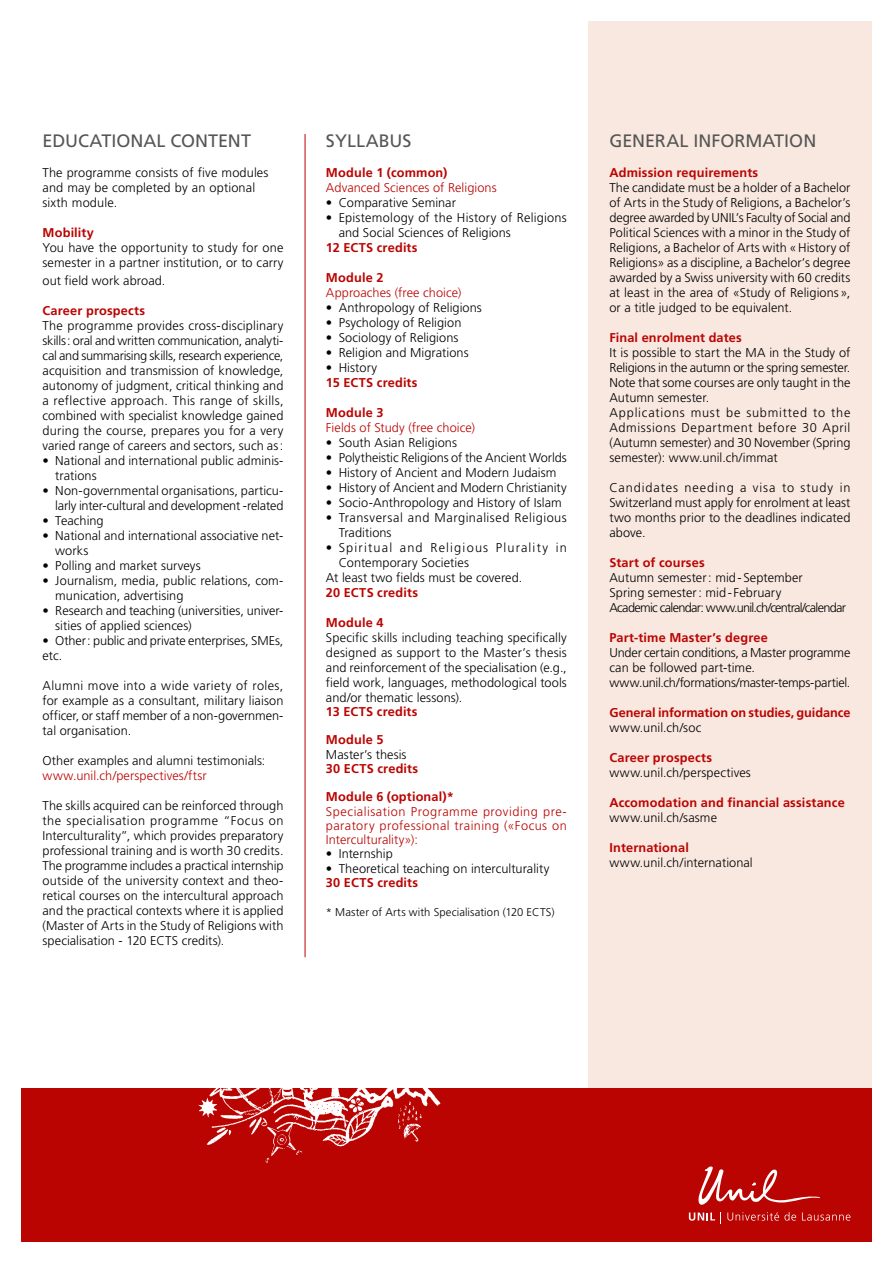
<style>
.page{position:relative;width:893px;height:1263px;background:#fff}
.page>*{position:absolute;margin:0;border:0;box-sizing:border-box;transform-origin:0 0}
.t1{font:18px "Frutiger LT Std";color:#565655}
.t2{font:300 12.75px/15px "Frutiger LT Std";letter-spacing:.005em;color:#000}
.t3{font:700 12.75px "Frutiger LT Std";letter-spacing:.01em;color:#ba0402}
.t4{font:300 12.75px/14.2px "Frutiger LT Std";letter-spacing:.005em;color:#ba0402;text-align:justify}
.t5{font:300 12.75px/15px "Frutiger LT Std";letter-spacing:-.02em;color:#000}
.t6{font:300 12.75px/15px "Frutiger LT Std";letter-spacing:.035em;color:#000}
.t7{font:300 12.75px "Frutiger LT Std";letter-spacing:.095em;color:#000}
.t8{font:300 11.25px "Frutiger LT Std";letter-spacing:.01em;color:#000}
</style>
<div class="page">
<div style="left:588px;top:21px;width:284px;height:1089px;background:#f9e8e0"></div>
<div style="left:21px;top:1089px;width:851px;height:153px;background:#ba0402"></div>
<img style="left:165px;top:1088px;width:336px;height:75px">
<svg style="left:698px;top:1166px;width:122px;height:39px"></svg>
<svg style="left:689px;top:1212px;width:32px;height:11px"></svg>
<svg style="left:727px;top:1212px;width:69px;height:8px"></svg>
<svg style="left:802px;top:1212px;width:48px;height:8px"></svg>
<hr style="left:305px;top:134px;width:1px;height:823px;background:#ba0402">
<h1 class="t1" style="left:43px;top:131px;width:210px">EDUCATIONAL CONTENT</h1>
<p class="t2" style="left:43px;top:166px;width:227px">The programme consists of five modules and may be completed by an optional sixth module.</p>
<p class="t3" style="left:43px;top:226px;width:53px">Mobility</p>
<p class="t2" style="left:43px;top:241px;width:243px">You have the opportunity to study for one semester in a partner institution, or to carry</p>
<p class="t2" style="left:43px;top:274px;width:124px">out field work abroad.</p>
<p class="t3" style="left:43px;top:303px;width:104px">Career prospects</p>
<p class="t2" style="left:43px;top:319px;width:243px;text-align:justify">The programme provides cross-disciplinary skills: oral and written communication, analyti&shy;cal and summarising skills, research experience, acquisition and transmission of knowledge, autonomy of judgment, critical thinking and a reflective approach. This range of skills, combined with specialist knowledge gained during the course, prepares you for a very varied range of careers and sectors, such as:</p>
<p class="t2" style="left:55px;top:454px;width:230px;text-indent:-13px">• National and international public adminis&shy;trations</p>
<p class="t2" style="left:43px;top:484px;width:242px;text-align:right">• Non-governmental organisations, particu&shy;larly inter-cultural and development -related</p>
<p class="t2" style="left:43px;top:514px;width:63px">• Teaching</p>
<p class="t2" style="left:55px;top:529px;width:230px;text-indent:-13px">• National and international associative net&shy;works</p>
<p class="t2" style="left:43px;top:559px;width:160px">• Polling and market surveys</p>
<p class="t2" style="left:55px;top:574px;width:230px;text-indent:-13px">• Journalism, media, public relations, com&shy;munication, advertising</p>
<p class="t2" style="left:55px;top:604px;width:230px;text-indent:-13px">• Research and teaching (universities, univer&shy;sities of applied sciences)</p>
<p class="t2" style="left:43px;top:634px;width:242px">• Other: public and private enterprises, SMEs, etc.</p>
<p class="t2" style="left:43px;top:679px;width:242px;text-align:justify">Alumni move into a wide variety of roles, for example as a consultant, military liaison officer, or staff member of a non-governmen&shy;tal organisation.</p>
<p class="t2" style="left:43px;top:754px;width:224px">Other examples and alumni testimonials:</p>
<p class="t4" style="left:43px;top:769px;width:166px">www.unil.ch/perspectives/ftsr</p>
<p class="t2" style="left:43px;top:799px;width:243px;text-align:justify">The skills acquired can be reinforced through the specialisation programme “Focus on Interculturality”, which provides preparatory professional training and is worth 30 credits.<br>The programme includes a practical internship outside of the university context and theo&shy;retical courses on the intercultural approach and the practical contexts where it is applied (Master of Arts in the Study of Religions with specialisation - 120 ECTS credits).</p>
<h1 class="t1" style="left:326px;top:131px;width:87px">SYLLABUS</h1>
<p class="t3" style="left:326px;top:166px;width:123px">Module 1 (common)</p>
<p class="t4" style="left:326px;top:181px;width:172px">Advanced Sciences of Religions</p>
<p class="t2" style="left:326px;top:196px;width:132px">• Comparative Seminar</p>
<p class="t2" style="left:339px;top:211px;width:230px;text-indent:-13px">• Epistemology of the History of Religions and Social Sciences of Religions</p>
<p class="t3" style="left:326px;top:240px;width:93px">12 ECTS credits</p>
<p class="t3" style="left:326px;top:270px;width:59px">Module 2</p>
<p class="t4" style="left:326px;top:286px;width:137px">Approaches (free choice)</p>
<p class="t2" style="left:326px;top:301px;width:157px">• Anthropology of Religions</p>
<p class="t2" style="left:326px;top:316px;width:137px">• Psychology of Religion</p>
<p class="t2" style="left:326px;top:331px;width:134px">• Sociology of Religions</p>
<p class="t2" style="left:326px;top:346px;width:144px">• Religion and Migrations</p>
<p class="t2" style="left:326px;top:361px;width:53px">• History</p>
<p class="t3" style="left:326px;top:375px;width:93px">15 ECTS credits</p>
<p class="t3" style="left:326px;top:405px;width:59px">Module 3</p>
<p class="t4" style="left:326px;top:421px;width:151px">Fields of Study (free choice)</p>
<p class="t2" style="left:326px;top:436px;width:133px">• South Asian Religions</p>
<p class="t2" style="left:326px;top:451px;width:242px">• Polytheistic Religions of the Ancient Worlds</p>
<p class="t2" style="left:326px;top:466px;width:232px">• History of Ancient and Modern Judaism</p>
<p class="t2" style="left:326px;top:481px;width:242px">• History of Ancient and Modern Christianity</p>
<p class="t2" style="left:326px;top:496px;width:237px">• Socio-Anthropology and History of Islam</p>
<p class="t6" style="left:339px;top:511px;width:230px;text-indent:-13px">• Transversal and Marginalised Religious<br>Traditions</p>
<p class="t7" style="left:326px;top:541px;width:242px">• Spiritual and Religious Plurality in</p>
<p class="t2" style="left:339px;top:556px;width:132px">Contemporary Societies</p>
<p class="t2" style="left:326px;top:571px;width:198px">At least two fields must be covered.</p>
<p class="t3" style="left:326px;top:585px;width:94px">20 ECTS credits</p>
<p class="t3" style="left:326px;top:615px;width:59px">Module 4</p>
<p class="t2" style="left:326px;top:630px;width:242px;text-align:justify">Specific skills including teaching specifically designed as support to the Master’s thesis and reinforcement of the specialisation (e.g., field work, languages, methodological tools and/or thematic lessons).</p>
<p class="t3" style="left:326px;top:704px;width:93px">13 ECTS credits</p>
<p class="t3" style="left:326px;top:732px;width:59px">Module 5</p>
<p class="t2" style="left:326px;top:747px;width:82px">Master’s thesis</p>
<p class="t3" style="left:326px;top:761px;width:94px">30 ECTS credits</p>
<p class="t3" style="left:326px;top:789px;width:129px">Module 6 (optional)*</p>
<p class="t4" style="left:326px;top:804px;width:242px">Specialisation Programme providing pre&shy;paratory professional training («Focus on Interculturality»):</p>
<p class="t2" style="left:326px;top:847px;width:68px">• Internship</p>
<p class="t2" style="left:326px;top:861px;width:225px">• Theoretical teaching on interculturality</p>
<p class="t3" style="left:326px;top:875px;width:94px">30 ECTS credits</p>
<p class="t8" style="left:326px;top:905px;width:230px">* Master of Arts with Specialisation (120 ECTS)</p>
<h1 class="t1" style="left:609px;top:131px;width:208px">GENERAL INFORMATION</h1>
<p class="t3" style="left:609px;top:166px;width:150px">Admission requirements</p>
<p class="t2" style="left:609px;top:181px;width:243px;text-align:justify">The candidate must be a holder of a Bachelor of Arts in the Study of Religions, a Bachelor’s degree awarded by UNIL’s Faculty of Social and Political Sciences with a minor in the Study of Religions, a Bachelor of Arts with «History of Religions» as a discipline, a Bachelor’s degree awarded by a Swiss university with 60 credits at least in the area of «Study of Religions», or a title judged to be equivalent.</p>
<p class="t3" style="left:609px;top:330px;width:134px">Final enrolment dates</p>
<p class="t2" style="left:609px;top:346px;width:243px">It is possible to start the MA in the Study of Religions in the autumn or the spring semester.<br>Note that some courses are only taught in the Autumn semester.<br>Applications must be submitted to the Admissions Department before 30 April (Autumn semester) and 30 November (Spring semester): www.unil.ch/immat</p>
<p class="t2" style="left:609px;top:481px;width:242px;text-align:justify">Candidates needing a visa to study in Switzerland must apply for enrolment at least two months prior to the deadlines indicated above.</p>
<p class="t3" style="left:609px;top:555px;width:97px">Start of courses</p>
<p class="t2" style="left:609px;top:571px;width:238px">Autumn semester: mid- September<br>Spring semester: mid- February<br>Academic calendar: www.unil.ch/central/calendar</p>
<p class="t3" style="left:609px;top:630px;width:160px">Part-time Master’s degree</p>
<p class="t5" style="left:609px;top:646px;width:242px">Under certain conditions, a Master programme can be followed part-time. www.unil.ch/formations/master-temps-partiel.</p>
<p class="t3" style="left:609px;top:705px;width:242px">General information on studies, guidance</p>
<p class="t2" style="left:609px;top:721px;width:93px">www.unil.ch/soc</p>
<p class="t3" style="left:609px;top:750px;width:104px">Career prospects</p>
<p class="t2" style="left:609px;top:766px;width:143px">www.unil.ch/perspectives</p>
<p class="t3" style="left:609px;top:795px;width:237px">Accomodation and financial assistance</p>
<p class="t2" style="left:609px;top:811px;width:109px">www.unil.ch/sasme</p>
<p class="t3" style="left:609px;top:840px;width:81px">International</p>
<p class="t2" style="left:609px;top:856px;width:145px">www.unil.ch/international</p>
</div>
